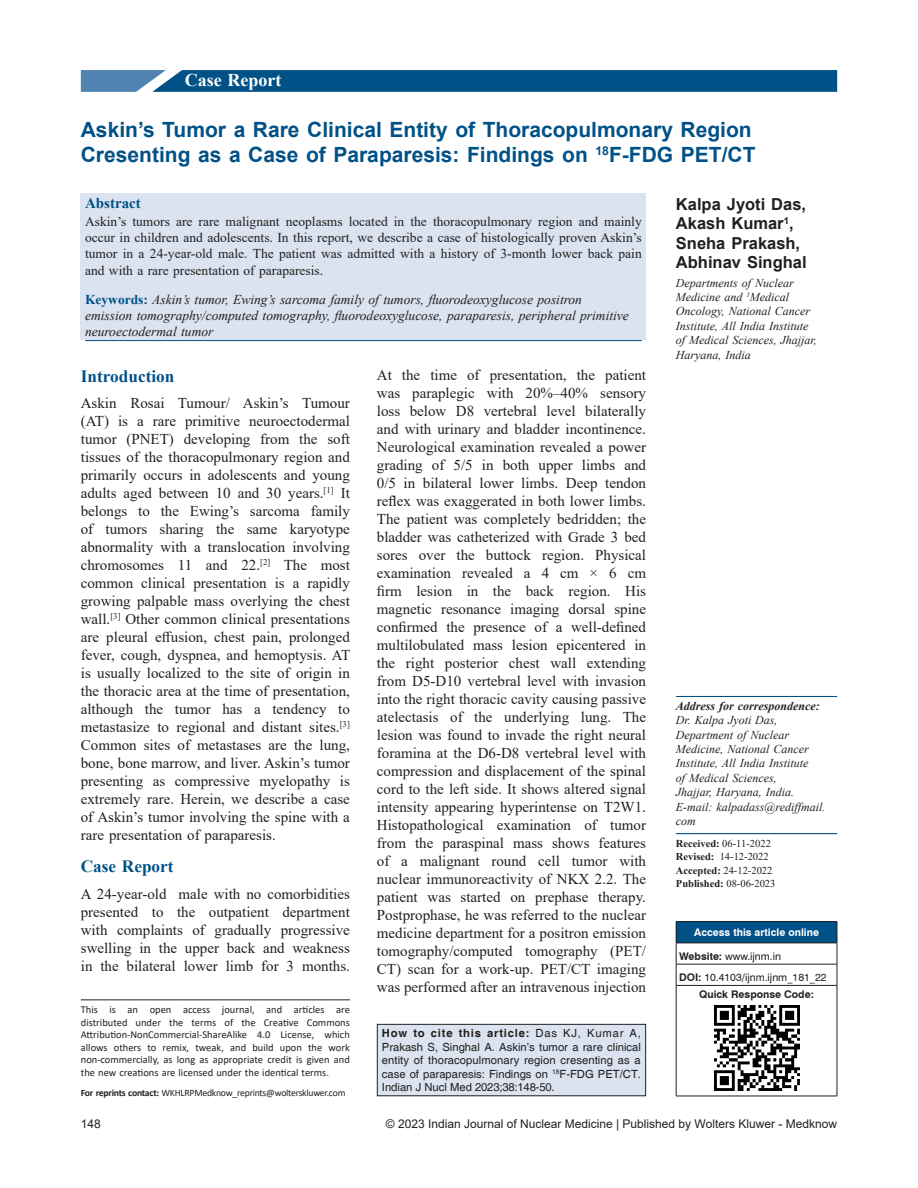
<style>
.page{position:relative;width:918px;height:1188px;background:#fff}
.page>*{position:absolute;margin:0;border:0;box-sizing:border-box;transform-origin:0 0}
.AT{font:700 21px/25.2px "Arial";color:#005187}
.AH{font:700 18px "Times New Roman";color:#fff}
.t1{font:700 17.25px "Times New Roman";color:#005187}
.AU{font:700 16.5px/19.5px "Arial";color:#231f20}
.TX{font:15px/18px "Times New Roman";color:#231f20;text-align:justify}
.ABSH{font:700 15px "Times New Roman";color:#005187}
.ABS{font:13.5px/16.2px "Times New Roman";color:#231f20;text-align:justify}
.KWD{font:italic 13.5px/16.2px "Times New Roman";color:#231f20}
.ADD{font:italic 12px/14.4px "Times New Roman";color:#231f20}
.AFF{font:italic 12px/14.4px "Times New Roman";color:#231f20}
.t2{font:12px "Arial";color:#231f20}
.HTC{font:11.25px/13.5px "Helvetica";color:#231f20;text-align:justify}
.TX-2{font:10.5px/12.6px "Calibri";color:#231f20;text-align:justify}
.HIS{font:10.5px "Times New Roman";color:#231f20}
.DOI{font:10.5px "Swiss 721 BT";color:#231f20}
.ATAO{font:700 10.5px "Swiss 721 BT";color:#fff}
.HIS-2{font:700 10.5px "Times New Roman";color:#231f20}
.Website{font:10.5px "Swiss 721 BT";color:#231f20}
.QRC{font:700 10.5px "Swiss 721 BT";color:#231f20}
.TX-3{font:9.75px "Calibri";letter-spacing:-.025em;color:#231f20}
.s1{font-weight:700;font-style:normal;color:#005187}
.s2{font-weight:700}
.s3{font-weight:400}
</style>
<div class="page">
<div style="left:676px;top:922px;width:161px;height:21px;background:#005187"></div>
<hr style="left:676px;top:943px;width:161px;height:1px;background:#231f20">
<hr style="left:676px;top:964px;width:161px;height:1px;background:#231f20">
<hr style="left:676px;top:985px;width:161px;height:1px;background:#231f20">
<hr style="left:676px;top:921px;width:161px;height:1px;background:#231f20">
<svg style="left:676px;top:922px;width:1px;height:63px"></svg>
<svg style="left:837px;top:922px;width:1px;height:63px"></svg>
<hr style="left:676px;top:986px;width:1px;height:110px;background:#231f20">
<hr style="left:837px;top:986px;width:1px;height:110px;background:#231f20">
<hr style="left:676px;top:1096px;width:161px;height:1px;background:#231f20">
<img style="left:714px;top:1005px;width:85px;height:85px">
<div style="left:81px;top:193px;width:565px;height:147px;background:#dae3ef"></div>
<hr style="left:85px;top:340px;width:557px;height:1px;background:#005187">
<svg style="left:81px;top:70px;width:756px;height:22px;background:#0f5a8e"></svg>
<div style="left:377px;top:1024px;width:269px;height:72px;background:#dae3ef"></div>
<div style="left:377px;top:1024px;width:269px;height:72px;border:1px solid #231f20"></div>
<hr style="left:81px;top:999px;width:269px;height:1px;background:#231f20">
<hr style="left:676px;top:696px;width:161px;height:1px;background:#005187">
<hr style="left:676px;top:833px;width:161px;height:1px;background:#005187">
<p class="AH" style="left:185px;top:67px;width:98px">Case Report</p>
<p class="AT" style="left:81px;top:117px;width:676px">Askin’s Tumor a Rare Clinical Entity of Thoracopulmonary Region<br>Cresenting as a Case of Paraparesis: Findings on <sup>18</sup>F-FDG PET/CT</p>
<p class="ABSH" style="left:85px;top:192px;width:57px">Abstract</p>
<p class="ABS" style="left:85px;top:213px;width:558px">Askin’s tumors are rare malignant neoplasms located in the thoracopulmonary region and mainly occur in children and adolescents. In this report, we describe a case of histologically proven Askin’s tumor in a 24‑year‑old male. The patient was admitted with a history of 3‑month lower back pain and with a rare presentation of paraparesis.</p>
<p class="KWD" style="left:85px;top:291px;width:545px"><span class="s1">Keywords:</span> Askin’s tumor, Ewing’s sarcoma family of tumors, fluorodeoxyglucose positron emission tomography/computed tomography, fluorodeoxyglucose, paraparesis, peripheral primitive neuroectodermal tumor</p>
<h1 class="t1" style="left:81px;top:363px;width:95px">Introduction</h1>
<p class="TX" style="left:81px;top:394px;width:271px">Askin Rosai Tumour/ Askin’s Tumour (AT) is a rare primitive neuroectodermal tumor (PNET) developing from the soft tissues of the thoracopulmonary region and primarily occurs in adolescents and young adults aged between 10 and 30 years.<sup>[1]</sup> It belongs to the Ewing’s sarcoma family of tumors sharing the same karyotype abnormality with a translocation involving chromosomes 11 and 22.<sup>[2]</sup> The most common clinical presentation is a rapidly growing palpable mass overlying the chest wall.<sup>[3]</sup> Other common clinical presentations are pleural effusion, chest pain, prolonged fever, cough, dyspnea, and hemoptysis. AT is usually localized to the site of origin in the thoracic area at the time of presentation, although the tumor has a tendency to metastasize to regional and distant sites.<sup>[3] </sup>Common sites of metastases are the lung, bone, bone marrow, and liver. Askin’s tumor presenting as compressive myelopathy is extremely rare. Herein, we describe a case of Askin’s tumor involving the spine with a rare presentation of paraparesis.</p>
<h1 class="t1" style="left:81px;top:854px;width:94px">Case Report</h1>
<p class="TX" style="left:81px;top:884px;width:271px">A 24‑year‑old male with no comorbidities presented to the outpatient department with complaints of gradually progressive swelling in the upper back and weakness in the bilateral lower limb for 3 months.</p>
<p class="TX-2" style="left:81px;top:1003px;width:271px">This is an open access journal, and articles are distributed under the terms of the Creative Commons Attribution‑NonCommercial‑ShareAlike 4.0 License, which allows others to remix, tweak, and build upon the work non‑commercially, as long as appropriate credit is given and the new creations are licensed under the identical terms.</p>
<p class="TX-3" style="left:81px;top:1086px;width:266px"><span class="s2">For reprints contact:</span> WKHLRPMedknow_reprints@wolterskluwer.com</p>
<p class="TX" style="left:377px;top:366px;width:271px">At the time of presentation, the patient was paraplegic with 20%–40% sensory loss below D8 vertebral level bilaterally and with urinary and bladder incontinence.<br>Neurological examination revealed a power grading of 5/5 in both upper limbs and 0/5 in bilateral lower limbs. Deep tendon reflex was exaggerated in both lower limbs.<br>The patient was completely bedridden; the bladder was catheterized with Grade 3 bed sores over the buttock region. Physical examination revealed a 4 cm × 6 cm firm lesion in the back region. His magnetic resonance imaging dorsal spine confirmed the presence of a well‑defined multilobulated mass lesion epicentered in the right posterior chest wall extending from D5‑D10 vertebral level with invasion into the right thoracic cavity causing passive atelectasis of the underlying lung. The lesion was found to invade the right neural foramina at the D6‑D8 vertebral level with compression and displacement of the spinal cord to the left side. It shows altered signal intensity appearing hyperintense on T2W1.<br>Histopathological examination of tumor from the paraspinal mass shows features of a malignant round cell tumor with nuclear immunoreactivity of NKX 2.2. The patient was started on prephase therapy.<br>Postprophase, he was referred to the nuclear medicine department for a positron emission tomography/computed tomography (PET/ CT) scan for a work‑up. PET/CT imaging was performed after an intravenous injection</p>
<p class="HTC" style="left:382px;top:1027px;width:261px"><span class="s2">How to cite this article:</span> Das KJ, Kumar A, Prakash S, Singhal A. Askin’s tumor a rare clinical entity of thoracopulmonary region cresenting as a case of paraparesis: Findings on <sup>18</sup>F-FDG PET/CT.<br>Indian J Nucl Med 2023;38:148-50.</p>
<p class="AU" style="left:676px;top:194px;width:132px">Kalpa Jyoti Das,<br>Akash Kumar<sup>1</sup>,<br>Sneha Prakash,<br>Abhinav Singhal</p>
<p class="AFF" style="left:676px;top:275px;width:142px">Departments of Nuclear<br>Medicine and <sup>1</sup>Medical<br>Oncology, National Cancer<br>Institute, All India Institute of Medical Sciences, Jhajjar,<br>Haryana, India</p>
<p class="ADD" style="left:676px;top:698px;width:151px"><span class="s2">Address for correspondence:<br></span>Dr. Kalpa Jyoti Das,<br>Department of Nuclear<br>Medicine, National Cancer<br>Institute, All India Institute<br>of Medical Sciences,<br>Jhajjar, Haryana, India.<br>E‑mail: kalpadass@rediffmail. com</p>
<p class="HIS" style="left:676px;top:836px;width:96px"><span class="s2">Received:</span> 06‑11‑2022</p>
<p class="HIS" style="left:676px;top:850px;width:94px"><span class="s2">Revised:</span> 14-12-2022</p>
<p class="HIS" style="left:676px;top:863px;width:98px"><span class="s2">Accepted:</span> 24‑12‑2022</p>
<p class="HIS-2" style="left:676px;top:876px;width:101px">Published: <span class="s3">08-06-2023</span></p>
<p class="ATAO" style="left:694px;top:926px;width:126px">Access this article online</p>
<p class="Website" style="left:679px;top:949px;width:104px"><span class="s2">Website:</span> www.ijnm.in</p>
<p class="DOI" style="left:679px;top:971px;width:149px"><span class="s2">DOI:</span> 10.4103/ijnm.ijnm_181_22</p>
<p class="QRC" style="left:699px;top:988px;width:116px">Quick Response Code:</p>
<p class="t2" style="left:81px;top:1116px;width:22px">148</p>
<p class="t2" style="left:386px;top:1116px;width:453px">© 2023 Indian Journal of Nuclear Medicine | Published by Wolters Kluwer - Medknow</p>
</div>
